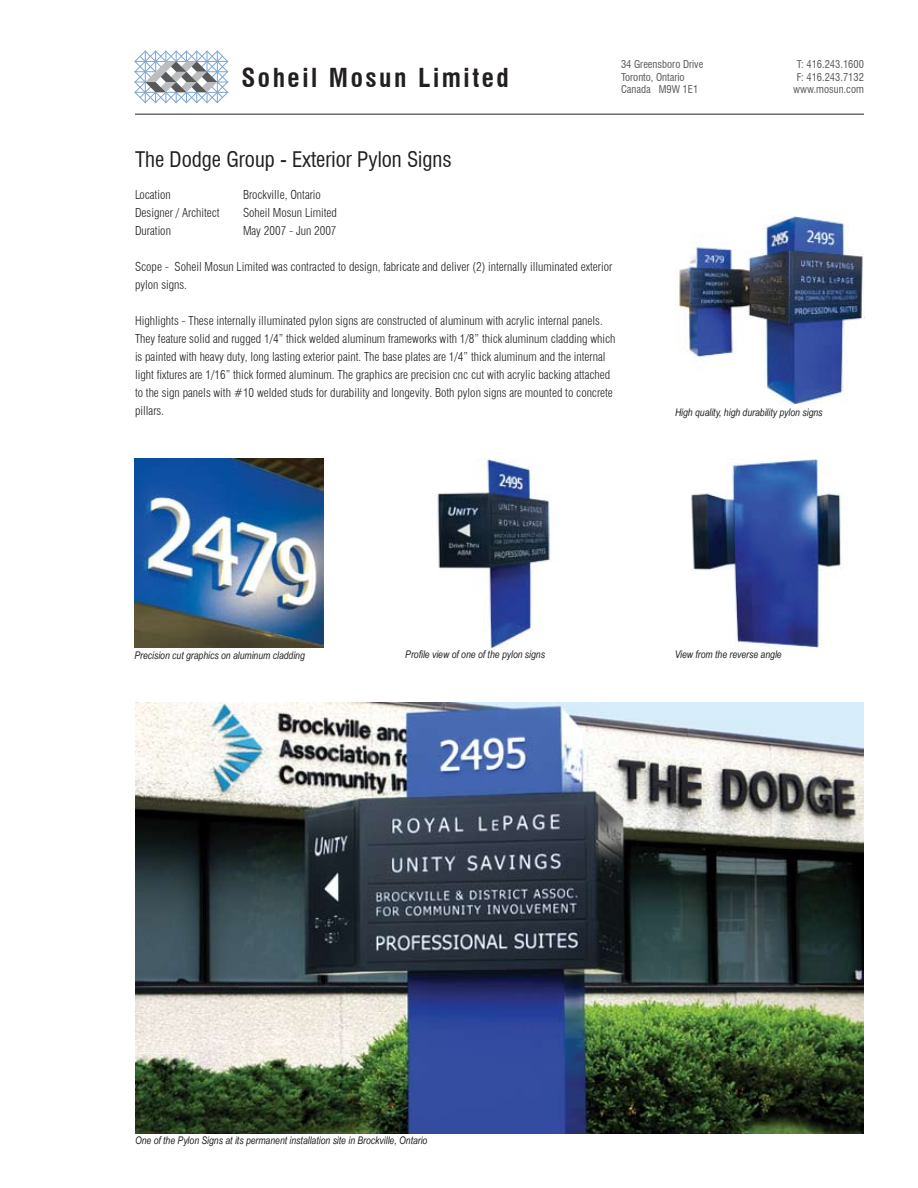
<style>
.page{position:relative;width:918px;height:1188px;background:#fff}
.page>*{position:absolute;margin:0;border:0;box-sizing:border-box;transform-origin:0 0}
.t1{font:700 condensed 25.5px "Swiss 721 BT";letter-spacing:.1em;color:#231f20}
.t2{font:condensed 21px "Swiss 721 BT";color:#231f20}
.t3{font:300 condensed 12px/18px "Swiss 721 BT";color:#231f20}
.t4{font:italic 10.5px "Arial Narrow";color:#231f20}
.t5{font:condensed 10.5px/12.6px "Swiss 721 BT";color:#58595b;text-align:center}
</style>
<div class="page">
<img style="left:135px;top:702px;width:729px;height:432px">
<img style="left:675px;top:215px;width:189px;height:189px">
<img style="left:135px;top:459px;width:189px;height:189px">
<img style="left:437px;top:459px;width:115px;height:189px">
<img style="left:691px;top:459px;width:150px;height:189px">
<hr style="left:135px;top:114px;width:729px;height:1px;background:#231f20">
<svg style="left:134px;top:50px;width:95px;height:54px"></svg>
<p class="t5" style="left:621px;top:58px;width:84px;text-align:left">34 Greensboro Drive<br>Toronto, Ontario<br>Canada M9W 1E1</p>
<h1 class="t1" style="left:241px;top:63px;width:269px">Soheil Mosun Limited</h1>
<p class="t5" style="left:793px;top:58px;width:72px">T: 416.243.1600<br>F: 416.243.7132 www.mosun.com</p>
<h2 class="t2" style="left:135px;top:147px;width:318px">The Dodge Group - Exterior Pylon Signs</h2>
<p class="t3" style="left:135px;top:186px;width:37px">Location</p>
<p class="t3" style="left:243px;top:186px;width:80px">Brockville, Ontario</p>
<p class="t3" style="left:135px;top:204px;width:86px">Designer / Architect</p>
<p class="t3" style="left:243px;top:204px;width:96px">Soheil Mosun Limited</p>
<p class="t3" style="left:135px;top:222px;width:37px">Duration</p>
<p class="t3" style="left:243px;top:222px;width:95px">May 2007 - Jun 2007</p>
<p class="t3" style="left:135px;top:258px;width:479px">Scope - Soheil Mosun Limited was contracted to design, fabricate and deliver (2) internally illuminated exterior pylon signs.</p>
<p class="t3" style="left:135px;top:312px;width:482px">Highlights - These internally illuminated pylon signs are constructed of aluminum with acrylic internal panels.<br>They feature solid and rugged 1/4” thick welded aluminum frameworks with 1/8” thick aluminum cladding which is painted with heavy duty, long lasting exterior paint. The base plates are 1/4” thick aluminum and the internal light fixtures are 1/16” thick formed aluminum. The graphics are precision cnc cut with acrylic backing attached to the sign panels with #10 welded studs for durability and longevity. Both pylon signs are mounted to concrete pillars.</p>
<p class="t4" style="left:675px;top:405px;width:149px">High quality, high durability pylon signs</p>
<p class="t4" style="left:135px;top:647px;width:172px">Precision cut graphics on aluminum cladding</p>
<p class="t4" style="left:405px;top:647px;width:141px">Profile view of one of the pylon signs</p>
<p class="t4" style="left:675px;top:647px;width:109px">View from the reverse angle</p>
<p class="t4" style="left:135px;top:1133px;width:294px">One of the Pylon Signs at its permanent installation site in Brockville, Ontario</p>
</div>
